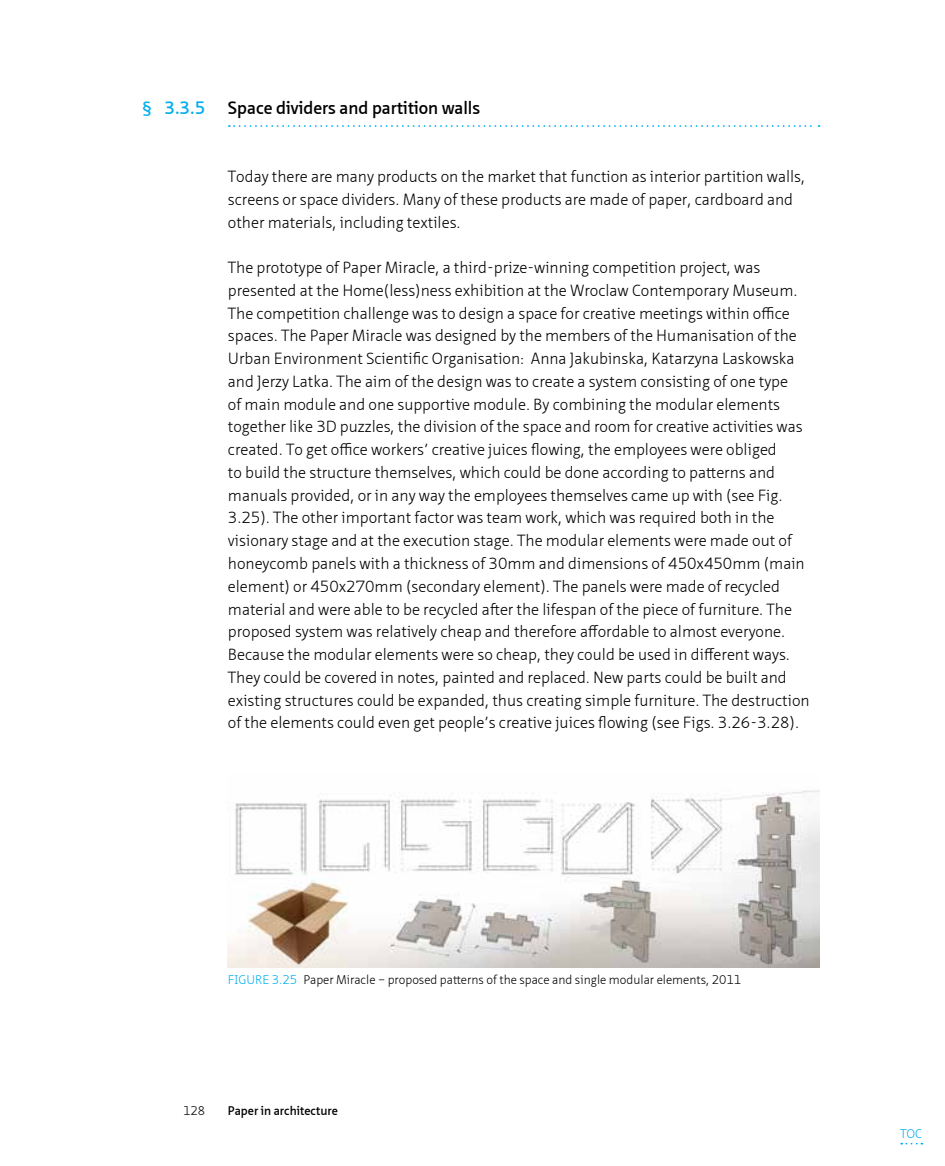
<style>
.page{position:relative;width:945px;height:1166px;background:#fff}
.page>*{position:absolute;margin:0;border:0;box-sizing:border-box;transform-origin:0 0}
.t1{font:600 17.5px "Neue Sans Pro";color:#000}
.t2{font:600 17.5px "Neue Sans Pro";color:#00aeef}
.BODY_Normal{font:300 15.75px/22.8px "Neue Sans Pro";color:#000}
.t3{font:300 12.25px "Neue Sans Pro";color:#000}
.t4{font:600 12.25px "Neue Sans Pro";color:#000}
.t5{font:300 12.25px "Neue Sans Pro";color:#00aeef}
.s1{color:#00aeef}
</style>
<div class="page">
<svg style="left:229px;top:125px;width:591px;height:2px"></svg>
<img style="left:228px;top:790px;width:591px;height:177px">
<svg style="left:901px;top:1142px;width:21px;height:2px"></svg>
<p class="t2" style="left:142px;top:96px;width:65px">§ 3.3.5</p>
<p class="t1" style="left:228px;top:96px;width:254px">Space dividers and partition walls</p>
<p class="BODY_Normal" style="left:228px;top:165px;width:579px">Today there are many products on the market that function as interior partition walls, screens or space dividers. Many of these products are made of paper, cardboard and other materials, including textiles.</p>
<p class="BODY_Normal" style="left:228px;top:256px;width:583px">The prototype of Paper Miracle, a third-prize-winning competition project, was presented at the Home(less)ness exhibition at the Wroclaw Contemporary Museum.<br>The competition challenge was to design a space for creative meetings within office spaces. The Paper Miracle was designed by the members of the Humanisation of the Urban Environment Scientific Organisation: Anna Jakubinska, Katarzyna Laskowska and Jerzy Latka. The aim of the design was to create a system consisting of one type<br>of main module and one supportive module. By combining the modular elements together like 3D puzzles, the division of the space and room for creative activities was created. To get office workers’ creative juices flowing, the employees were obliged<br>to build the structure themselves, which could be done according to patterns and manuals provided, or in any way the employees themselves came up with (see Fig.<br>3.25). The other important factor was team work, which was required both in the visionary stage and at the execution stage. The modular elements were made out of honeycomb panels with a thickness of 30mm and dimensions of 450x450mm (main element) or 450x270mm (secondary element). The panels were made of recycled material and were able to be recycled after the lifespan of the piece of furniture. The proposed system was relatively cheap and therefore affordable to almost everyone.<br>Because the modular elements were so cheap, they could be used in different ways.<br>They could be covered in notes, painted and replaced. New parts could be built and existing structures could be expanded, thus creating simple furniture. The destruction of the elements could even get people’s creative juices flowing (see Figs. 3.26-3.28).</p>
<p class="t5" style="left:228px;top:972px;width:14px">Figure</p>
<p class="t3" style="left:272px;top:972px;width:471px"><span class="s1">3.25</span> Paper Miracle – proposed patterns of the space and single modular elements, 2011</p>
<p class="t3" style="left:183px;top:1102px;width:24px">128</p>
<p class="t4" style="left:228px;top:1102px;width:111px">Paper in architecture</p>
<p class="t5" style="left:900px;top:1125px;width:23px">TOC</p>
</div>
